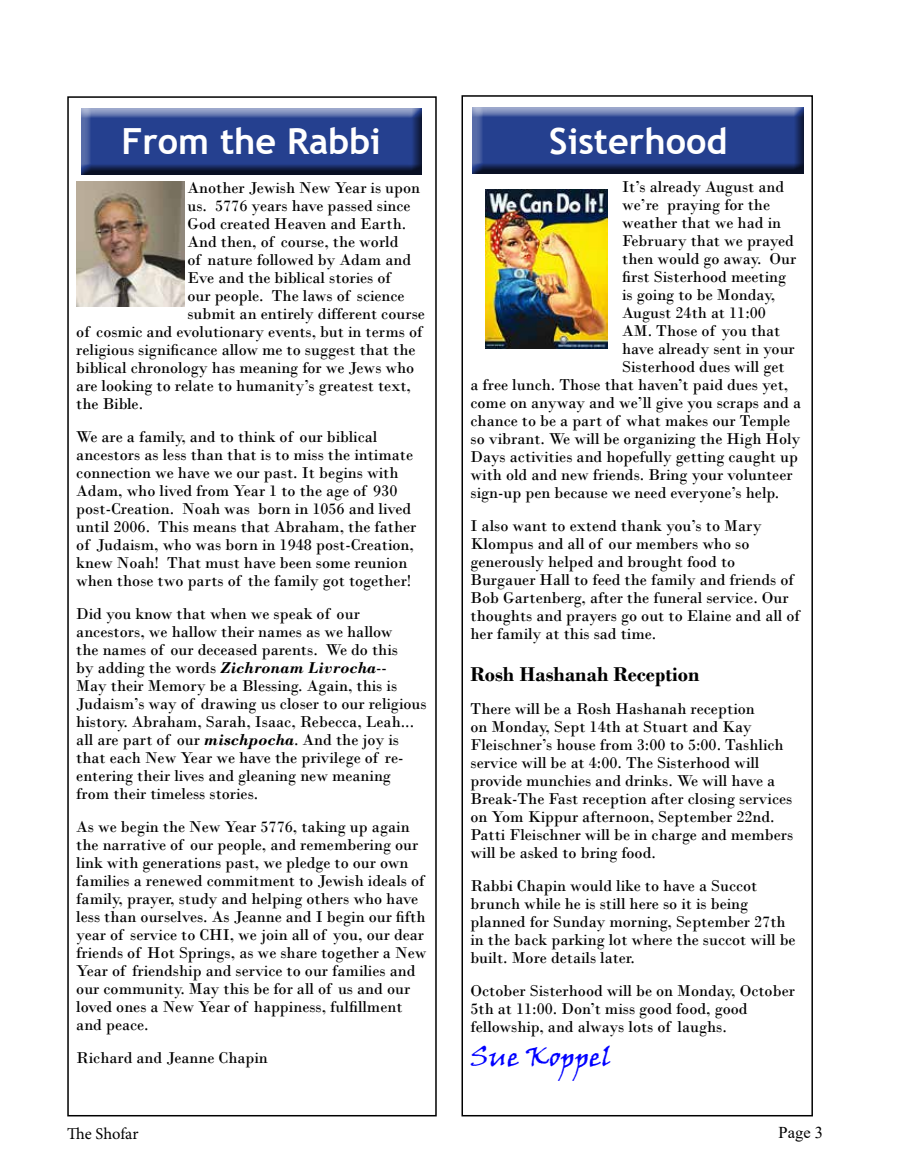
<style>
.page{position:relative;width:905px;height:1175px;background:#fff}
.page>*{position:absolute;margin:0;border:0;box-sizing:border-box;transform-origin:0 0}
.t1{font:700 36px "Trebuchet MS";color:#fff}
.t2{font:27px "Viner Hand ITC";color:#00f}
.t3{font:700 21px "Bodoni";color:#000}
.t4{font:16.5px/18px "Bodoni";color:#000}
.t5{font:16.5px "Minion Pro";letter-spacing:-.005em;color:#000}
.t6{font:16.5px "Times New Roman";color:#000}
.s1{font-weight:700;font-style:italic}
</style>
<div class="page">
<div style="left:67px;top:96px;width:369px;height:1020px;border:2px solid #000"></div>
<img style="left:76px;top:181px;width:108px;height:125px">
<div style="left:79px;top:107px;width:352px;height:69px;background:#000;opacity:.75"></div>
<div style="left:461px;top:95px;width:352px;height:1021px;border:2px solid #000"></div>
<img style="left:485px;top:189px;width:123px;height:159px">
<div style="left:472px;top:107px;width:333px;height:68px;background:#000;opacity:.75"></div>
<h1 class="t1" style="left:121px;top:119px;width:261px">From the Rabbi</h1>
<p class="t4" style="left:187px;top:178px;width:234px">Another Jewish New Year is upon</p>
<p class="t4" style="left:187px;top:196px;width:225px">us. 5776 years have passed since</p>
<p class="t4" style="left:187px;top:214px;width:220px">God created Heaven and Earth.</p>
<p class="t4" style="left:187px;top:232px;width:212px">And then, of course, the world</p>
<p class="t4" style="left:187px;top:250px;width:225px">of nature followed by Adam and</p>
<p class="t4" style="left:187px;top:268px;width:205px">Eve and the biblical stories of</p>
<p class="t4" style="left:187px;top:286px;width:219px">our people. The laws of science</p>
<p class="t4" style="left:187px;top:304px;width:239px">submit an entirely different course</p>
<p class="t4" style="left:76px;top:322px;width:348px">of cosmic and evolutionary events, but in terms of</p>
<p class="t4" style="left:76px;top:340px;width:341px">religious significance allow me to suggest that the</p>
<p class="t4" style="left:76px;top:358px;width:339px">biblical chronology has meaning for we Jews who</p>
<p class="t4" style="left:76px;top:376px;width:336px">are looking to relate to humanity’s greatest text,</p>
<p class="t4" style="left:76px;top:394px;width:68px">the Bible.</p>
<p class="t4" style="left:76px;top:427px;width:341px">We are a family, and to think of our biblical ancestors as less than that is to miss the intimate connection we have we our past. It begins with Adam, who lived from Year 1 to the age of 930 post-Creation. Noah was born in 1056 and lived until 2006. This means that Abraham, the father of Judaism, who was born in 1948 post-Creation, knew Noah! That must have been some reunion when those two parts of the family got together!</p>
<p class="t4" style="left:76px;top:604px;width:352px">Did you know that when we speak of our ancestors, we hallow their names as we hallow<br>the names of our deceased parents. We do this<br>by adding the words <span class="s1">Zichronam Livrocha</span>--<br>May their Memory be a Blessing. Again, this is Judaism’s way of drawing us closer to our religious history. Abraham, Sarah, Isaac, Rebecca, Leah... all are part of our <span class="s1">mischpocha</span>. And the joy is that each New Year we have the privilege of re&shy;entering their lives and gleaning new meaning from their timeless stories.</p>
<p class="t4" style="left:76px;top:817px;width:351px">As we begin the New Year 5776, taking up again the narrative of our people, and remembering our link with generations past, we pledge to our own families a renewed commitment to Jewish ideals of family, prayer, study and helping others who have less than ourselves. As Jeanne and I begin our fifth year of service to CHI, we join all of you, our dear friends of Hot Springs, as we share together a New Year of friendship and service to our families and our community. May this be for all of us and our loved ones a New Year of happiness, fulfillment and peace.</p>
<p class="t4" style="left:76px;top:1048px;width:193px">Richard and Jeanne Chapin</p>
<h1 class="t1" style="left:549px;top:118px;width:179px">Sisterhood</h1>
<p class="t4" style="left:622px;top:178px;width:163px">It’s already August and</p>
<p class="t4" style="left:622px;top:196px;width:149px">we’re praying for the</p>
<p class="t4" style="left:622px;top:214px;width:160px">weather that we had in</p>
<p class="t4" style="left:622px;top:232px;width:173px">February that we prayed</p>
<p class="t4" style="left:622px;top:250px;width:176px">then would go away. Our</p>
<p class="t4" style="left:622px;top:268px;width:166px">first Sisterhood meeting</p>
<p class="t4" style="left:622px;top:286px;width:155px">is going to be Monday,</p>
<p class="t4" style="left:622px;top:304px;width:145px">August 24th at 11:00</p>
<p class="t4" style="left:622px;top:322px;width:160px">AM. Those of you that</p>
<p class="t4" style="left:622px;top:340px;width:174px">have already sent in your</p>
<p class="t4" style="left:622px;top:358px;width:164px">Sisterhood dues will get</p>
<p class="t4" style="left:470px;top:376px;width:319px">a free lunch. Those that haven’t paid dues yet,</p>
<p class="t4" style="left:470px;top:394px;width:332px">come on anyway and we’ll give you scraps and a</p>
<p class="t4" style="left:470px;top:412px;width:321px">chance to be a part of what makes our Temple</p>
<p class="t4" style="left:470px;top:430px;width:331px">so vibrant. We will be organizing the High Holy</p>
<p class="t4" style="left:470px;top:448px;width:329px">Days activities and hopefully getting caught up</p>
<p class="t4" style="left:470px;top:466px;width:323px">with old and new friends. Bring your volunteer</p>
<p class="t4" style="left:470px;top:484px;width:310px">sign-up pen because we need everyone’s help.</p>
<p class="t4" style="left:470px;top:517px;width:331px">I also want to extend thank you’s to Mary Klompus and all of our members who so generously helped and brought food to Burgauer Hall to feed the family and friends of Bob Gartenberg, after the funeral service. Our thoughts and prayers go out to Elaine and all of her family at this sad time.</p>
<p class="t3" style="left:470px;top:662px;width:230px">Rosh Hashanah Reception</p>
<p class="t4" style="left:470px;top:700px;width:324px">There will be a Rosh Hashanah reception<br>on Monday, Sept 14th at Stuart and Kay Fleischner’s house from 3:00 to 5:00. Tashlich service will be at 4:00. The Sisterhood will provide munchies and drinks. We will have a Break-The Fast reception after closing services on Yom Kippur afternoon, September 22nd.<br>Patti Fleischner will be in charge and members will be asked to bring food.</p>
<p class="t4" style="left:470px;top:877px;width:327px">Rabbi Chapin would like to have a Succot brunch while he is still here so it is being planned for Sunday morning, September 27th in the back parking lot where the succot will be built. More details later.</p>
<p class="t4" style="left:470px;top:982px;width:326px">October Sisterhood will be on Monday, October<br>5th at 11:00. Don’t miss good food, good fellowship, and always lots of laughs.</p>
<h2 class="t2" style="left:470px;top:1040px;width:143px">Sue Koppel</h2>
<p class="t5" style="left:67px;top:1122px;width:73px">The Shofar</p>
<p class="t6" style="left:778px;top:1121px;width:46px">Page 3</p>
</div>
